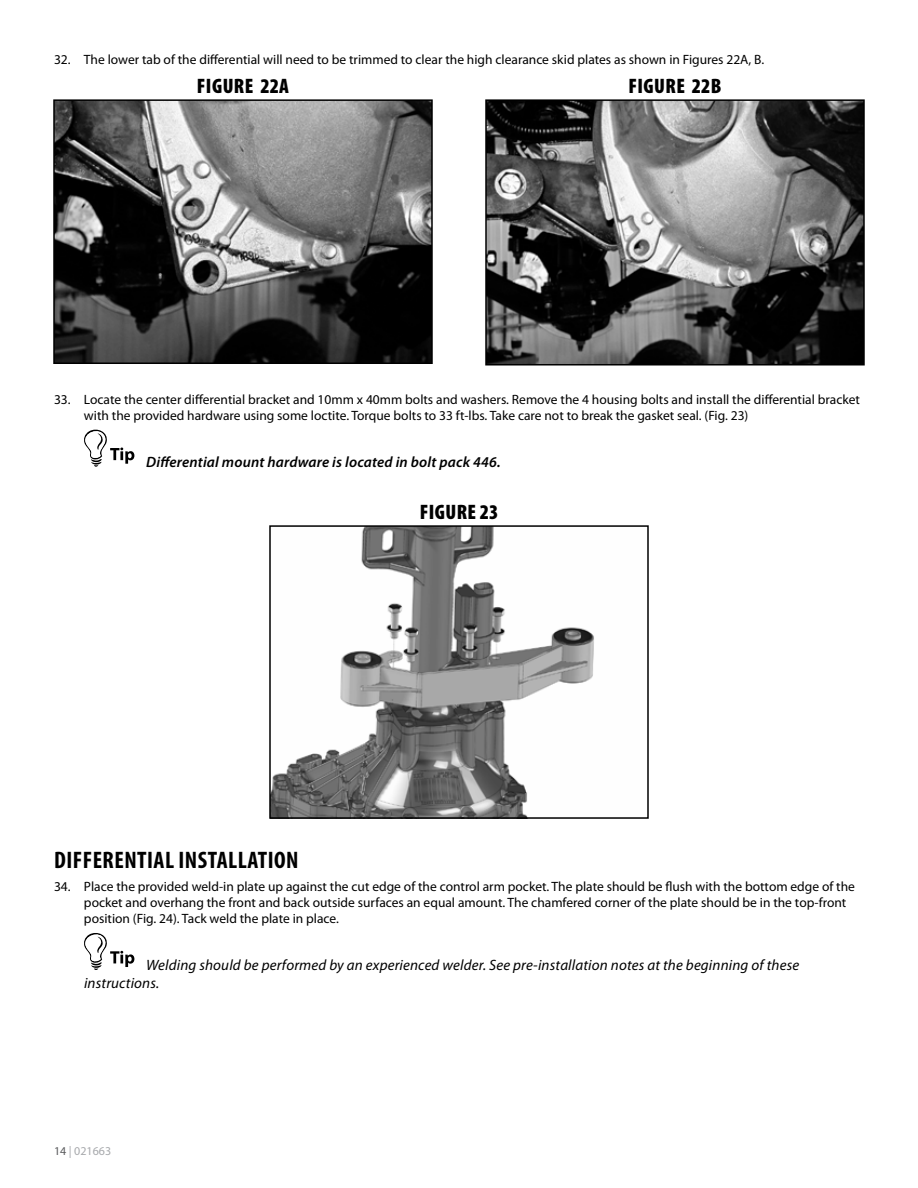
<style>
.page{position:relative;width:918px;height:1188px;background:#fff}
.page>*{position:absolute;margin:0;border:0;box-sizing:border-box;transform-origin:0 0}
.t1{font:700 condensed 24px "Myriad Pro";letter-spacing:.02em;color:#000}
.t2{font:900 condensed 21px "Myriad Pro";letter-spacing:.02em;color:#000}
.t3{font:italic 15px/18px "Myriad Pro";letter-spacing:.01em;color:#000}
.t4{font:italic 600 15px "Myriad Pro";letter-spacing:.01em;color:#000}
.t5{font:13.5px/16.2px "Myriad Pro";color:#000}
.t6{font:12px "Myriad Pro";color:#a7a9ac}
.s1{color:#58595b}
</style>
<div class="page">
<img style="left:56px;top:102px;width:374px;height:259px">
<div style="left:53px;top:99px;width:380px;height:265px;border:2px solid #000"></div>
<img style="left:488px;top:102px;width:374px;height:261px">
<div style="left:485px;top:99px;width:380px;height:267px;border:2px solid #000"></div>
<svg style="left:84px;top:429px;width:50px;height:38px"></svg>
<img style="left:272px;top:528px;width:322px;height:288px">
<div style="left:269px;top:525px;width:380px;height:294px;border:2px solid #000"></div>
<svg style="left:84px;top:933px;width:50px;height:37px"></svg>
<p class="t5" style="left:54px;top:51px;width:712px">32. The lower tab of the differential will need to be trimmed to clear the high clearance skid plates as shown in Figures 22A, B.</p>
<h2 class="t2" style="left:197px;top:74px;width:94px">FIGURE 22A</h2>
<h2 class="t2" style="left:628px;top:74px;width:95px">FIGURE 22B</h2>
<p class="t5" style="left:84px;top:391px;width:777px;text-indent:-30px">33. Locate the center differential bracket and 10mm x 40mm bolts and washers. Remove the 4 housing bolts and install the differential bracket with the provided hardware using some loctite. Torque bolts to 33 ft-lbs. Take care not to break the gasket seal. (Fig. 23)</p>
<p class="t4" style="left:146px;top:452px;width:356px">Differential mount hardware is located in bolt pack 446.</p>
<h2 class="t2" style="left:420px;top:500px;width:80px">FIGURE 23</h2>
<h1 class="t1" style="left:54px;top:845px;width:246px">DIFFERENTIAL INSTALLATION</h1>
<p class="t5" style="left:84px;top:878px;width:773px;text-indent:-30px">34. Place the provided weld-in plate up against the cut edge of the control arm pocket. The plate should be flush with the bottom edge of the pocket and overhang the front and back outside surfaces an equal amount. The chamfered corner of the plate should be in the top-front position (Fig. 24). Tack weld the plate in place.</p>
<p class="t3" style="left:84px;top:956px;width:717px;text-indent:62px">Welding should be performed by an experienced welder. See pre-installation notes at the beginning of these instructions.</p>
<p class="t6" style="left:54px;top:1143px;width:59px"><span class="s1">14</span> | 021663</p>
</div>
